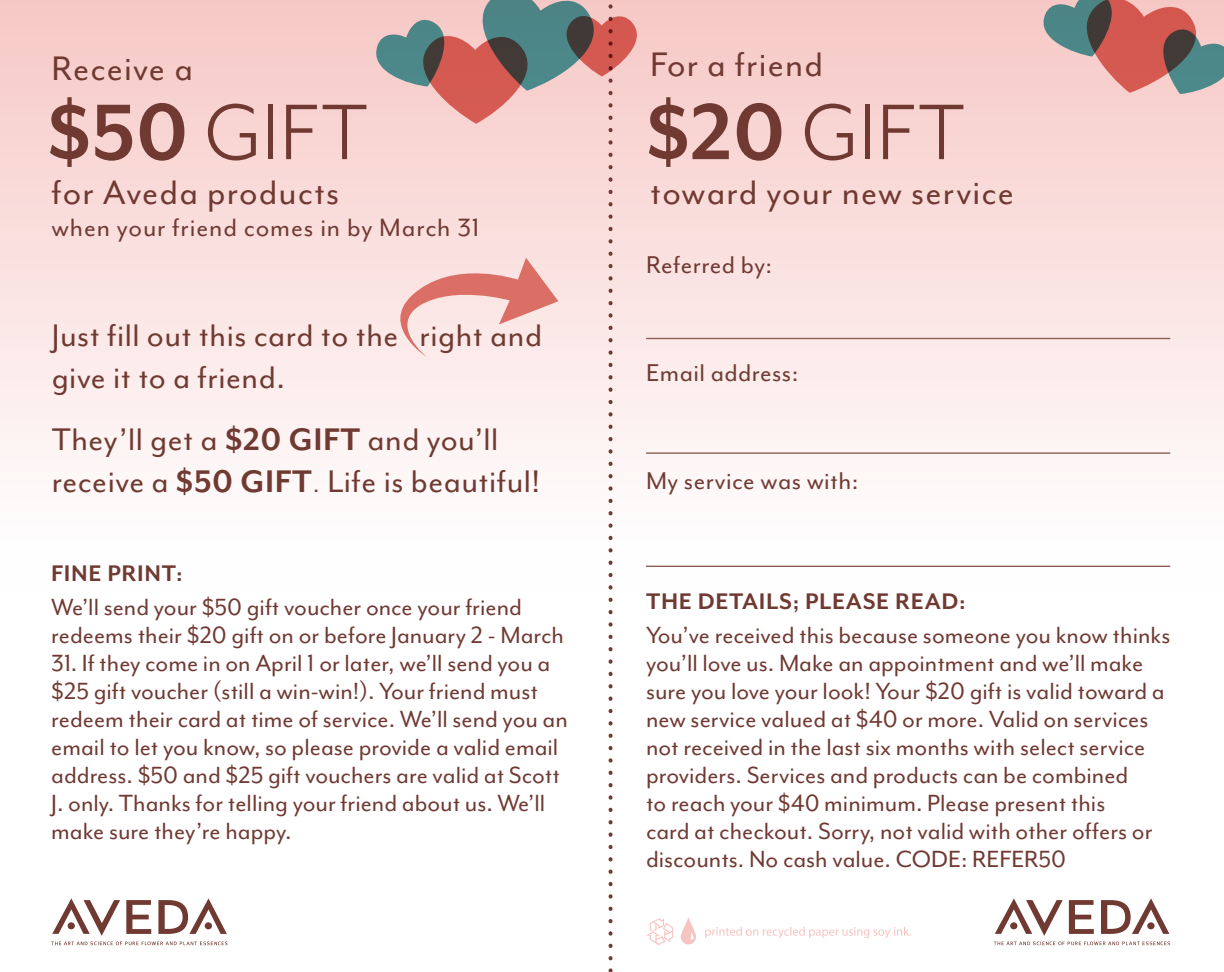
<style>
.page{position:relative;width:1224px;height:972px;background:#fff}
.page>*{position:absolute;margin:0;border:0;box-sizing:border-box;transform-origin:0 0}
.t1{font:90.8px "Mr Eaves Mod OT";color:#703a33}
.t2{font:39.2px "Mr Eaves Mod OT";letter-spacing:.03em;color:#703a33}
.t3{font:36px/42px "Mr Eaves Mod OT";letter-spacing:.015em;color:#703a33}
.t4{font:28.8px "Mr Eaves Mod OT";letter-spacing:.03em;color:#703a33}
.t5{font:28px "Mr Eaves Mod OT";letter-spacing:.015em;color:#703a33}
.t6{font:27.2px/28px "Mr Eaves Mod OT";color:#703a33}
.t7{font:700 26px "Mr Eaves Mod OT";letter-spacing:.025em;color:#703a33}
.s1{font-weight:700}
.s2{font-style:inherit}
</style>
<div class="page">
<div style="left:0;top:0;width:1224px;height:592px;background:linear-gradient(to bottom,#f6c8c6,#fff)"></div>
<hr style="left:646px;top:338px;width:524px;height:1px;background:#8c5f55">
<hr style="left:646px;top:452px;width:524px;height:2px;background:#8c5f55">
<hr style="left:646px;top:566px;width:524px;height:1px;background:#8c5f55">
<svg style="left:51px;top:898px;width:177px;height:47px"></svg>
<svg style="left:994px;top:898px;width:176px;height:47px"></svg>
<svg style="left:1034px;top:0;width:190px;height:94px;background:#b48c89"></svg>
<svg style="left:681px;top:917px;width:15px;height:27px"></svg>
<svg style="left:368px;top:0;width:305px;height:972px"></svg>
<svg style="left:705px;top:927px;width:206px;height:11px"></svg>
<h2 class="t2" style="left:51px;top:47px;width:143px">Receive a</h2>
<h1 class="t1" style="left:47px;top:83px;width:322px"><span class="s1">$50</span> GIFT</h1>
<h2 class="t2" style="left:51px;top:171px;width:290px">for Aveda products</h2>
<p class="t4" style="left:51px;top:212px;width:430px">when your friend comes in by March 31</p>
<h3 class="t3" style="left:52px;top:314px;width:492px">Just fill out this card to the right and give it to a friend.</h3>
<h3 class="t3" style="left:52px;top:418px;width:490px">They’ll get a <span class="s1">$20 GIFT</span> and you’ll receive a <span class="s1">$50 GIFT</span><span class="s2">.</span> Life is beautiful!</h3>
<p class="t7" style="left:51px;top:560px;width:133px">FINE PRINT:</p>
<p class="t6" style="left:51px;top:593px;width:514px">We’ll send your $50 gift voucher once your friend redeems their $20 gift on or before January 2 - March</p>
<p class="t6" style="left:51px;top:649px;width:518px">31. If they come in on April 1 or later, we’ll send you a $25 gift voucher (still a win-win!). Your friend must redeem their card at time of service. We’ll send you an email to let you know, so please provide a valid email address. $50 and $25 gift vouchers are valid at Scott J. only. Thanks for telling your friend about us. We’ll make sure they’re happy.</p>
<h2 class="t2" style="left:650px;top:43px;width:175px">For a friend</h2>
<h1 class="t1" style="left:646px;top:83px;width:320px"><span class="s1">$20</span> GIFT</h1>
<h2 class="t2" style="left:650px;top:171px;width:365px">toward your new service</h2>
<p class="t5" style="left:646px;top:250px;width:128px">Referred by:</p>
<p class="t5" style="left:646px;top:358px;width:154px">Email address:</p>
<p class="t5" style="left:646px;top:466px;width:214px">My service was with:</p>
<p class="t7" style="left:646px;top:588px;width:321px">THE DETAILS; PLEASE READ:</p>
<p class="t6" style="left:646px;top:621px;width:526px">You’ve received this because someone you know thinks you’ll love us. Make an appointment and we’ll make sure you love your look! Your $20 gift is valid toward a new service valued at $40 or more. Valid on services not received in the last six months with select service providers. Services and products can be combined<br>to reach your $40 minimum. Please present this<br>card at checkout. Sorry, not valid with other offers or discounts. No cash value. CODE: REFER50</p>
</div>
